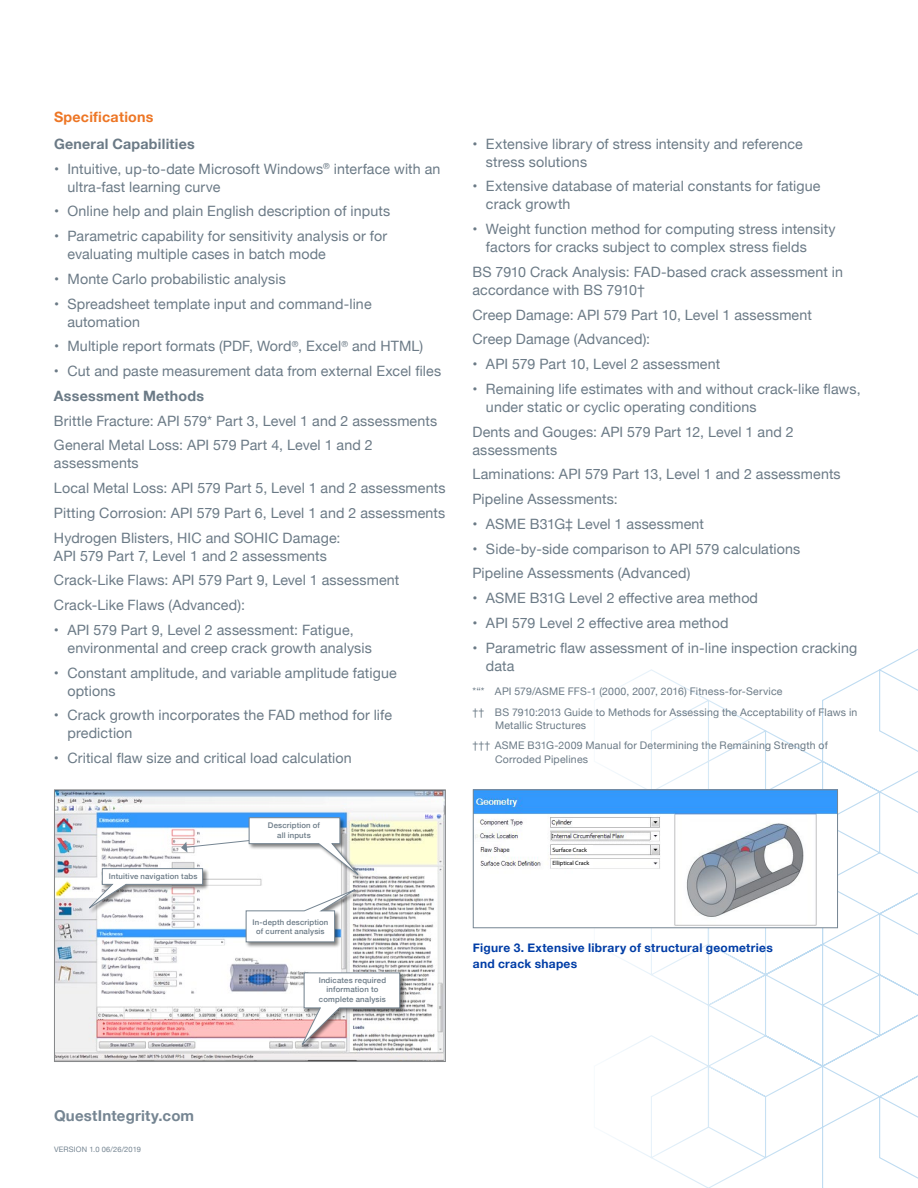
<style>
.page{position:relative;width:918px;height:1188px;background:#fff}
.page>*{position:absolute;margin:0;border:0;box-sizing:border-box;transform-origin:0 0}
.t1{font:700 15px "Helvetica Neue";letter-spacing:.015em;color:#758592}
.t2{font:14.25px/18px "Helvetica Neue";letter-spacing:.01em;color:#6b7a86}
.t3{font:700 14.25px "Helvetica Neue";letter-spacing:.015em;color:#6b7a86}
.t4{font:700 14.25px "Helvetica Neue";letter-spacing:.015em;color:#ed7625}
.t5{font:700 12px/16.5px "Helvetica Neue";letter-spacing:.025em;color:#003da6}
.t6{font:10.5px/20.2px "Helvetica Neue";letter-spacing:.02em;color:#6b7a86}
.t7{font:500 7.8px/9.3px "Helvetica Neue";letter-spacing:.02em;color:#6b7a86;text-align:center}
.t8{font:7.5px "Helvetica Neue";letter-spacing:.02em;color:#758592}
.t9{font:6.15px/13px "Myriad Pro";color:#000}
</style>
<div class="page">
<svg style="left:593px;top:649px;width:325px;height:539px"></svg>
<img style="left:475px;top:791px;width:361px;height:135px">
<div style="left:473px;top:789px;width:365px;height:139px;border:1px solid #758592"></div>
<div style="left:551px;top:846px;width:42px;height:8px;background:#fff"></div>
<div style="left:551px;top:860px;width:42px;height:8px;background:#fff"></div>
<img style="left:56px;top:791px;width:388px;height:269px">
<div style="left:54px;top:789px;width:392px;height:273px;border:1px solid #848688"></div>
<div style="left:245px;top:889px;width:116px;height:59px;background:#000;opacity:.5"></div>
<div style="left:301px;top:972px;width:105px;height:79px;background:#000;opacity:.5"></div>
<svg style="left:300px;top:972px;width:100px;height:75px"></svg>
<svg style="left:85px;top:817px;width:277px;height:125px"></svg>
<p class="t4" style="left:54px;top:106px;width:101px">Specifications</p>
<p class="t3" style="left:54px;top:133px;width:142px">General Capabilities</p>
<p class="t2" style="left:67px;top:160px;width:374px;text-indent:-13px">• Intuitive, up-to-date Microsoft Windows<sup>®</sup> interface with an ultra-fast learning curve</p>
<p class="t2" style="left:54px;top:203px;width:338px">• Online help and plain English description of inputs</p>
<p class="t2" style="left:67px;top:228px;width:321px;text-indent:-13px">• Parametric capability for sensitivity analysis or for evaluating multiple cases in batch mode</p>
<p class="t2" style="left:54px;top:271px;width:233px">• Monte Carlo probabilistic analysis</p>
<p class="t2" style="left:67px;top:295px;width:306px;text-indent:-13px">• Spreadsheet template input and command-line automation</p>
<p class="t2" style="left:54px;top:338px;width:371px">• Multiple report formats (PDF, Word<sup>®</sup>, Excel<sup>®</sup> and HTML)</p>
<p class="t2" style="left:54px;top:363px;width:389px">• Cut and paste measurement data from external Excel files</p>
<p class="t3" style="left:54px;top:385px;width:152px">Assessment Methods</p>
<p class="t2" style="left:54px;top:409px;width:385px;line-height:24.8px">Brittle Fracture: API 579* Part 3, Level 1 and 2 assessments<br>General Metal Loss: API 579 Part 4, Level 1 and 2</p>
<p class="t2" style="left:54px;top:452px;width:393px;line-height:24.8px">assessments<br>Local Metal Loss: API 579 Part 5, Level 1 and 2 assessments Pitting Corrosion: API 579 Part 6, Level 1 and 2 assessments Hydrogen Blisters, HIC and SOHIC Damage:</p>
<p class="t2" style="left:54px;top:544px;width:347px;line-height:24.8px">API 579 Part 7, Level 1 and 2 assessments<br>Crack-Like Flaws: API 579 Part 9, Level 1 assessment<br>Crack-Like Flaws (Advanced):</p>
<p class="t2" style="left:67px;top:622px;width:306px;text-indent:-13px">• API 579 Part 9, Level 2 assessment: Fatigue, environmental and creep crack growth analysis</p>
<p class="t2" style="left:67px;top:664px;width:331px;text-indent:-13px">• Constant amplitude, and variable amplitude fatigue options</p>
<p class="t2" style="left:67px;top:707px;width:326px;text-indent:-13px">• Crack growth incorporates the FAD method for life prediction</p>
<p class="t2" style="left:54px;top:750px;width:299px">• Critical flaw size and critical load calculation</p>
<p class="t7" style="left:109px;top:871px;width:90px">Intuitive navigation tabs</p>
<p class="t7" style="left:268px;top:820px;width:54px">Description of all inputs</p>
<p class="t7" style="left:253px;top:917px;width:77px">In-depth description of current analysis</p>
<p class="t7" style="left:319px;top:975px;width:69px">Indicates required information to complete analysis</p>
<p class="t2" style="left:486px;top:135px;width:318px;text-indent:-13px">• Extensive library of stress intensity and reference stress solutions</p>
<p class="t2" style="left:486px;top:178px;width:336px;text-indent:-13px">• Extensive database of material constants for fatigue crack growth</p>
<p class="t2" style="left:486px;top:221px;width:351px;text-indent:-13px">• Weight function method for computing stress intensity factors for cracks subject to complex stress fields</p>
<p class="t2" style="left:472px;top:264px;width:372px">BS 7910 Crack Analysis: FAD-based crack assessment in accordance with BS 7910†</p>
<p class="t2" style="left:472px;top:303px;width:341px;line-height:24.8px">Creep Damage: API 579 Part 10, Level 1 assessment<br>Creep Damage (Advanced):</p>
<p class="t2" style="left:472px;top:356px;width:249px">• API 579 Part 10, Level 2 assessment</p>
<p class="t2" style="left:486px;top:381px;width:376px;text-indent:-13px">• Remaining life estimates with and without crack-like flaws, under static or cyclic operating conditions</p>
<p class="t2" style="left:472px;top:423px;width:323px">Dents and Gouges: API 579 Part 12, Level 1 and 2 assessments</p>
<p class="t2" style="left:472px;top:463px;width:370px;line-height:24.8px">Laminations: API 579 Part 13, Level 1 and 2 assessments<br>Pipeline Assessments:</p>
<p class="t2" style="left:472px;top:516px;width:233px">• ASME B31G‡ Level 1 assessment</p>
<p class="t2" style="left:472px;top:537px;width:329px;line-height:24.8px">• Side-by-side comparison to API 579 calculations<br>Pipeline Assessments (Advanced)</p>
<p class="t2" style="left:472px;top:590px;width:287px">• ASME B31G Level 2 effective area method</p>
<p class="t2" style="left:472px;top:615px;width:257px">• API 579 Level 2 effective area method</p>
<p class="t2" style="left:486px;top:639px;width:373px;text-indent:-13px">• Parametric flaw assessment of in-line inspection cracking data</p>
<p class="t6" style="left:472px;top:682px;width:386px">*“* API 579/ASME FFS-1 (2000, 2007, 2016) Fitness-for-Service<br>†† BS 7910:2013 Guide to Methods for Assessing the Acceptability of Flaws in</p>
<p class="t6" style="left:472px;top:716px;width:357px;text-indent:23px">Metallic Structures<br>††† ASME B31G-2009 Manual for Determining the Remaining Strength of</p>
<p class="t6" style="left:495px;top:750px;width:95px">Corroded Pipelines</p>
<p class="t9" style="left:553px;top:843px;width:38px">Surface Crack<br>Elliptical Crack</p>
<p class="t5" style="left:473px;top:939px;width:301px">Figure 3. Extensive library of structural geometries and crack shapes</p>
<p class="t1" style="left:54px;top:1104px;width:142px">QuestIntegrity.com</p>
<p class="t8" style="left:54px;top:1144px;width:88px">VERSION 1.0 06/26/2019</p>
</div>
